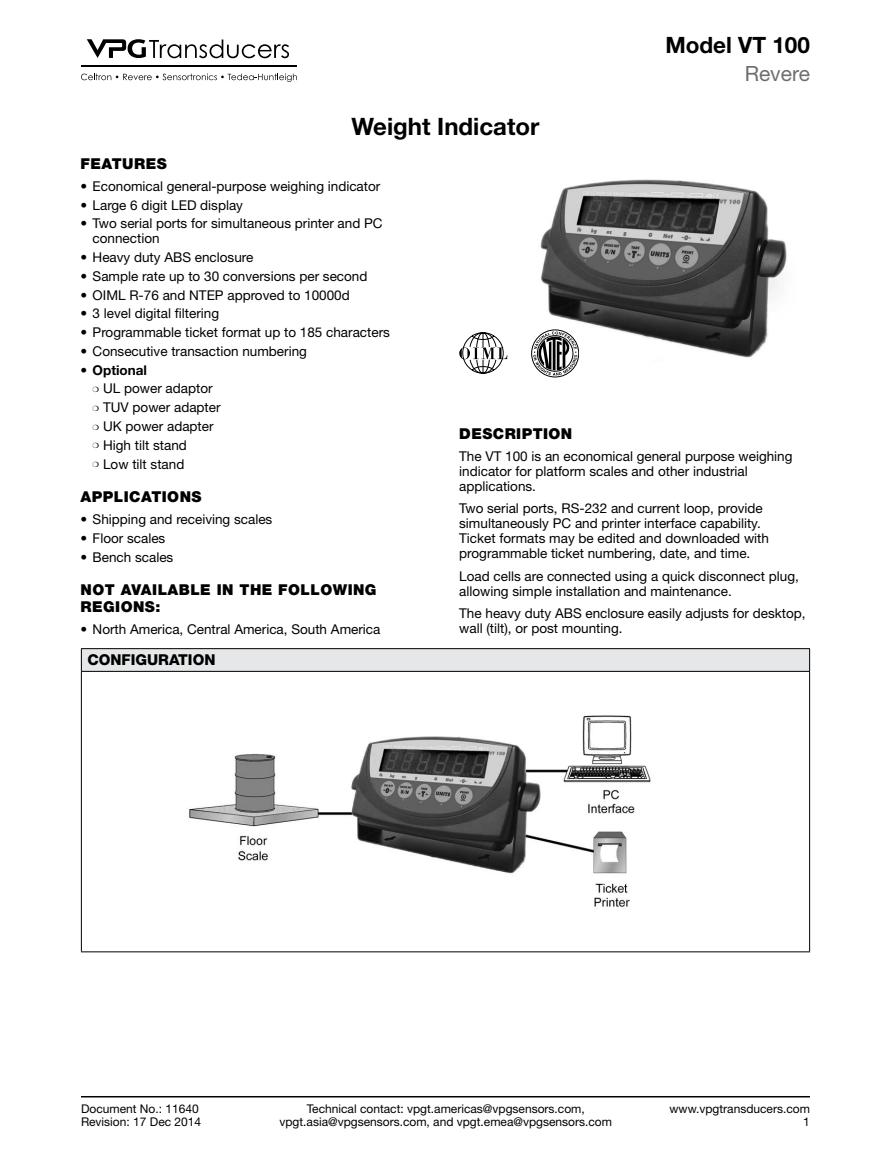
<style>
.page{position:relative;width:891px;height:1175px;background:#fff}
.page>*{position:absolute;margin:0;border:0;box-sizing:border-box;transform-origin:0 0}
.Datasheet_Title{font:700 24px "Helvetica Neue LT Std";color:#000}
.Part_Model_Number_Ri{font:700 22.5px "Helvetica Neue LT Std";color:#000}
.t1{font:21px "Helvetica Neue LT Std";color:#6d6e71}
.Body_Heading{font:900 15px/16.5px "Helvetica Neue LT Std";letter-spacing:.03em;color:#000}
.Table_Heading{font:800 15px "Helvetica Neue LT Std";color:#000}
.Body_Text{font:13.5px/15px "Helvetica Neue LT Std";color:#000}
.t2{font:700 13.5px "Helvetica Neue LT Std";color:#000}
.Footer_Right{font:12px/13.5px "Helvetica Neue LT Std";color:#000;text-align:center}
.Rev-Date-Left{font:12px "Helvetica Neue LT Std";color:#000}
.Document_Number_Left{font:12px "Helvetica Neue LT Std";color:#000}
.s1{font-weight:400}
</style>
<div class="page">
<hr style="left:81px;top:1096px;width:729px;height:1px;background:#000">
<svg style="left:87px;top:39px;width:202px;height:19px"></svg>
<svg style="left:81px;top:73px;width:216px;height:9px"></svg>
<hr style="left:81px;top:65px;width:216px;height:1px;background:#000">
<div style="left:81px;top:648px;width:729px;height:23px;background:#e6e7e8"></div>
<hr style="left:809px;top:671px;width:1px;height:280px;background:#000">
<svg style="left:809px;top:649px;width:1px;height:22px"></svg>
<hr style="left:81px;top:671px;width:1px;height:280px;background:#000">
<hr style="left:81px;top:648px;width:729px;height:1px;background:#000">
<svg style="left:81px;top:649px;width:1px;height:22px"></svg>
<hr style="left:81px;top:671px;width:729px;height:1px;background:#000">
<hr style="left:81px;top:951px;width:729px;height:1px;background:#000">
<img style="left:189px;top:715px;width:462px;height:192px">
<img style="left:531px;top:179px;width:256px;height:184px">
<div style="left:531px;top:330px;width:48px;height:47px;border:1px solid #000;border-radius:50%"></div>
<svg style="left:533px;top:331px;width:44px;height:44px"></svg>
<svg style="left:459px;top:332px;width:48px;height:41px"></svg>
<p class="Part_Model_Number_Ri" style="left:665px;top:31px;width:146px">Model VT 100</p>
<p class="Datasheet_Title" style="left:352px;top:112px;width:189px">Weight Indicator</p>
<h3 class="t1" style="left:745px;top:61px;width:67px">Revere</h3>
<p class="Body_Heading" style="left:81px;top:155px;width:88px">FEATURES</p>
<p class="Body_Text" style="left:81px;top:178px;width:301px">• Economical general-purpose weighing indicator</p>
<p class="Body_Text" style="left:81px;top:197px;width:164px">• Large 6 digit LED display</p>
<p class="Body_Text" style="left:93px;top:216px;width:292px;text-indent:-12px">• Two serial ports for simultaneous printer and PC connection</p>
<p class="Body_Text" style="left:81px;top:250px;width:174px">• Heavy duty ABS enclosure</p>
<p class="Body_Text" style="left:81px;top:268px;width:288px">• Sample rate up to 30 conversions per second</p>
<p class="Body_Text" style="left:81px;top:287px;width:271px">• OIML R-76 and NTEP approved to 10000d</p>
<p class="Body_Text" style="left:81px;top:306px;width:140px">• 3 level digital filtering</p>
<p class="Body_Text" style="left:81px;top:325px;width:311px">• Programmable ticket format up to 185 characters</p>
<p class="Body_Text" style="left:81px;top:343px;width:228px">• Consecutive transaction numbering</p>
<p class="t2" style="left:81px;top:361px;width:68px"><span class="s1">•</span> Optional</p>
<p class="Body_Text" style="left:93px;top:381px;width:121px">❍ UL power adaptor</p>
<p class="Body_Text" style="left:93px;top:400px;width:129px">❍ TUV power adapter</p>
<p class="Body_Text" style="left:93px;top:418px;width:122px">❍ UK power adapter</p>
<p class="Body_Text" style="left:93px;top:437px;width:96px">❍ High tilt stand</p>
<p class="Body_Text" style="left:93px;top:456px;width:93px">❍ Low tilt stand</p>
<p class="Body_Heading" style="left:81px;top:488px;width:122px">APPLICATIONS</p>
<p class="Body_Text" style="left:81px;top:511px;width:193px">• Shipping and receiving scales</p>
<p class="Body_Text" style="left:81px;top:530px;width:86px">• Floor scales</p>
<p class="Body_Text" style="left:81px;top:549px;width:94px">• Bench scales</p>
<p class="Body_Heading" style="left:81px;top:581px;width:298px">NOT AVAILABLE IN THE FOLLOWING<br>REGIONS:</p>
<p class="Body_Text" style="left:81px;top:621px;width:301px">• North America, Central America, South America</p>
<p class="Table_Heading" style="left:87px;top:651px;width:130px">CONFIGURATION</p>
<p class="Body_Heading" style="left:459px;top:425px;width:115px">DESCRIPTION</p>
<p class="Body_Text" style="left:459px;top:448px;width:335px">The VT 100 is an economical general purpose weighing indicator for platform scales and other industrial applications.</p>
<p class="Body_Text" style="left:459px;top:501px;width:311px">Two serial ports, RS-232 and current loop, provide simultaneously PC and printer interface capability.<br>Ticket formats may be edited and downloaded with programmable ticket numbering, date, and time.</p>
<p class="Body_Text" style="left:459px;top:568px;width:341px">Load cells are connected using a quick disconnect plug, allowing simple installation and maintenance.</p>
<p class="Body_Text" style="left:459px;top:606px;width:348px">The heavy duty ABS enclosure easily adjusts for desktop, wall (tilt), or post mounting.</p>
<p class="Document_Number_Left" style="left:81px;top:1101px;width:119px">Document No.: 11640</p>
<p class="Rev-Date-Left" style="left:81px;top:1114px;width:122px">Revision: 17 Dec 2014</p>
<p class="Footer_Right" style="left:279px;top:1101px;width:334px">Technical contact: vpgt.americas@vpgsensors.com, vpgt.asia@vpgsensors.com, and vpgt.emea@vpgsensors.com</p>
<p class="Footer_Right" style="left:670px;top:1101px;width:142px">www.vpgtransducers.com</p>
<p class="Footer_Right" style="left:803px;top:1115px;width:8px">1</p>
</div>
